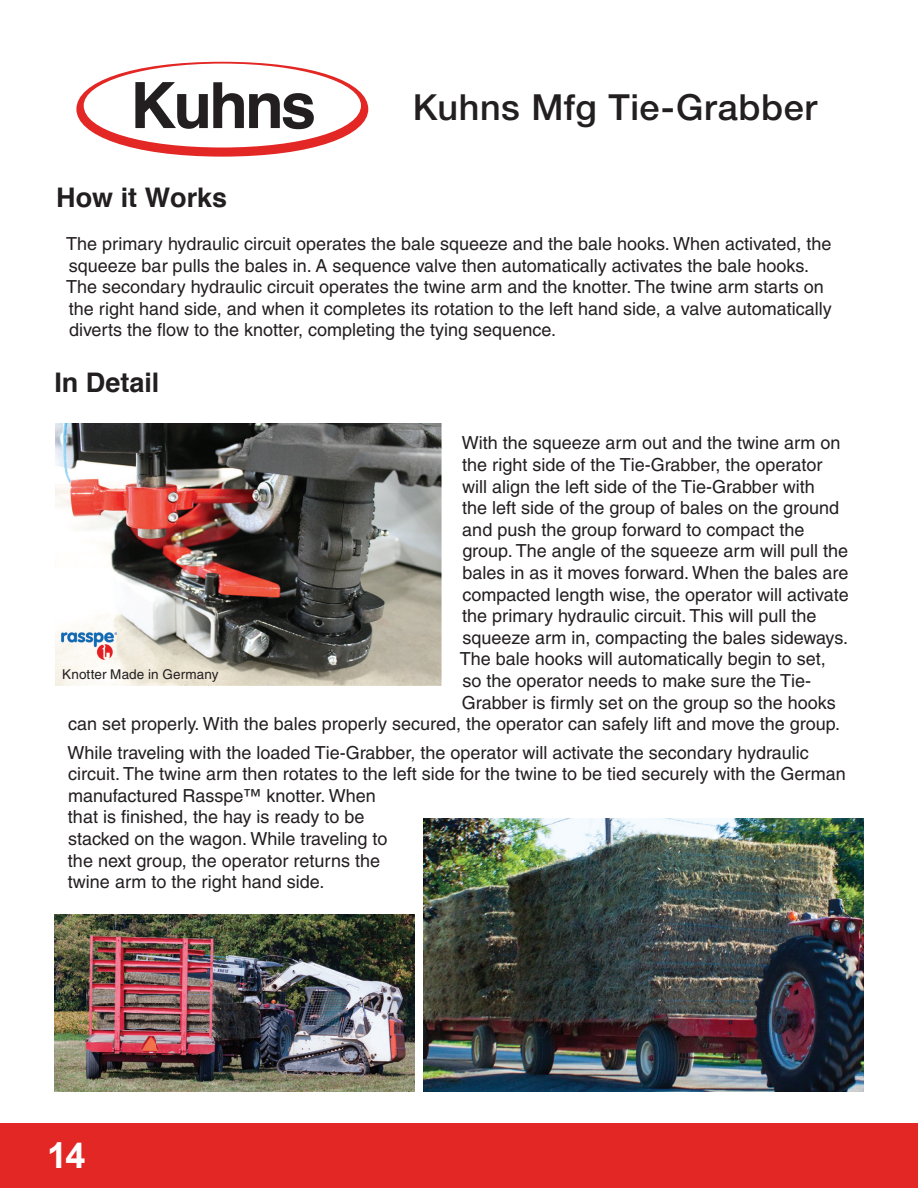
<style>
.page{position:relative;width:918px;height:1188px;background:#fff}
.page>*{position:absolute;margin:0;border:0;box-sizing:border-box;transform-origin:0 0}
.t1{font:500 36px "Helvetica Neue";letter-spacing:.015em;color:#231f20}
.t2{font:700 36px "Arial";color:#fff}
.t3{font:700 27px "Helvetica";color:#231f20}
.t4{font:18px/21.6px "Helvetica";color:#231f20}
.t5{font:13.5px "Helvetica";letter-spacing:.01em;color:#231f20}
</style>
<div class="page">
<svg style="left:76px;top:62px;width:292px;height:95px"></svg>
<div style="left:0;top:1124px;width:918px;height:64px;background:#e22725"></div>
<img style="left:55px;top:423px;width:387px;height:263px">
<img style="left:62px;top:627px;width:54px;height:33px">
<img style="left:54px;top:915px;width:361px;height:177px">
<img style="left:423px;top:819px;width:440px;height:273px">
<h2 class="t3" style="left:56px;top:180px;width:173px">How it Works</h2>
<h1 class="t1" style="left:413px;top:78px;width:406px">Kuhns Mfg Tie-Grabber</h1>
<p class="t4" style="left:66px;top:233px;width:767px">The primary hydraulic circuit operates the bale squeeze and the bale hooks. When activated, the squeeze bar pulls the bales in. A sequence valve then automatically activates the bale hooks.<br>The secondary hydraulic circuit operates the twine arm and the knotter. The twine arm starts on the right hand side, and when it completes its rotation to the left hand side, a valve automatically diverts the flow to the knotter, completing the tying sequence.</p>
<h2 class="t3" style="left:54px;top:366px;width:107px">In Detail</h2>
<p class="t4" style="left:462px;top:432px;width:380px">With the squeeze arm out and the twine arm on</p>
<p class="t4" style="left:462px;top:454px;width:362px">the right side of the Tie-Grabber, the operator</p>
<p class="t4" style="left:462px;top:475px;width:354px">will align the left side of the Tie-Grabber with</p>
<p class="t4" style="left:462px;top:497px;width:378px">the left side of the group of bales on the ground</p>
<p class="t4" style="left:462px;top:519px;width:344px">and push the group forward to compact the</p>
<p class="t4" style="left:462px;top:540px;width:387px">group. The angle of the squeeze arm will pull the</p>
<p class="t4" style="left:463px;top:562px;width:387px">bales in as it moves forward. When the bales are</p>
<p class="t4" style="left:462px;top:583px;width:388px">compacted length wise, the operator will activate</p>
<p class="t4" style="left:462px;top:605px;width:356px">the primary hydraulic circuit. This will pull the</p>
<p class="t4" style="left:462px;top:627px;width:387px">squeeze arm in, compacting the bales sideways.</p>
<p class="t4" style="left:460px;top:648px;width:368px">The bale hooks will automatically begin to set,</p>
<p class="t4" style="left:462px;top:670px;width:350px">so the operator needs to make sure the Tie-</p>
<p class="t4" style="left:462px;top:691px;width:376px">Grabber is firmly set on the group so the hooks</p>
<p class="t4" style="left:68px;top:713px;width:774px">can set properly. With the bales properly secured, the operator can safely lift and move the group.</p>
<p class="t4" style="left:68px;top:741px;width:780px">While traveling with the loaded Tie-Grabber, the operator will activate the secondary hydraulic circuit. The twine arm then rotates to the left side for the twine to be tied securely with the German manufactured Rasspe™ knotter. When<br>that is finished, the hay is ready to be<br>stacked on the wagon. While traveling to<br>the next group, the operator returns the<br>twine arm to the right hand side.</p>
<p class="t5" style="left:62px;top:667px;width:158px">Knotter Made in Germany</p>
<h1 class="t2" style="left:47px;top:1130px;width:40px">14</h1>
</div>
